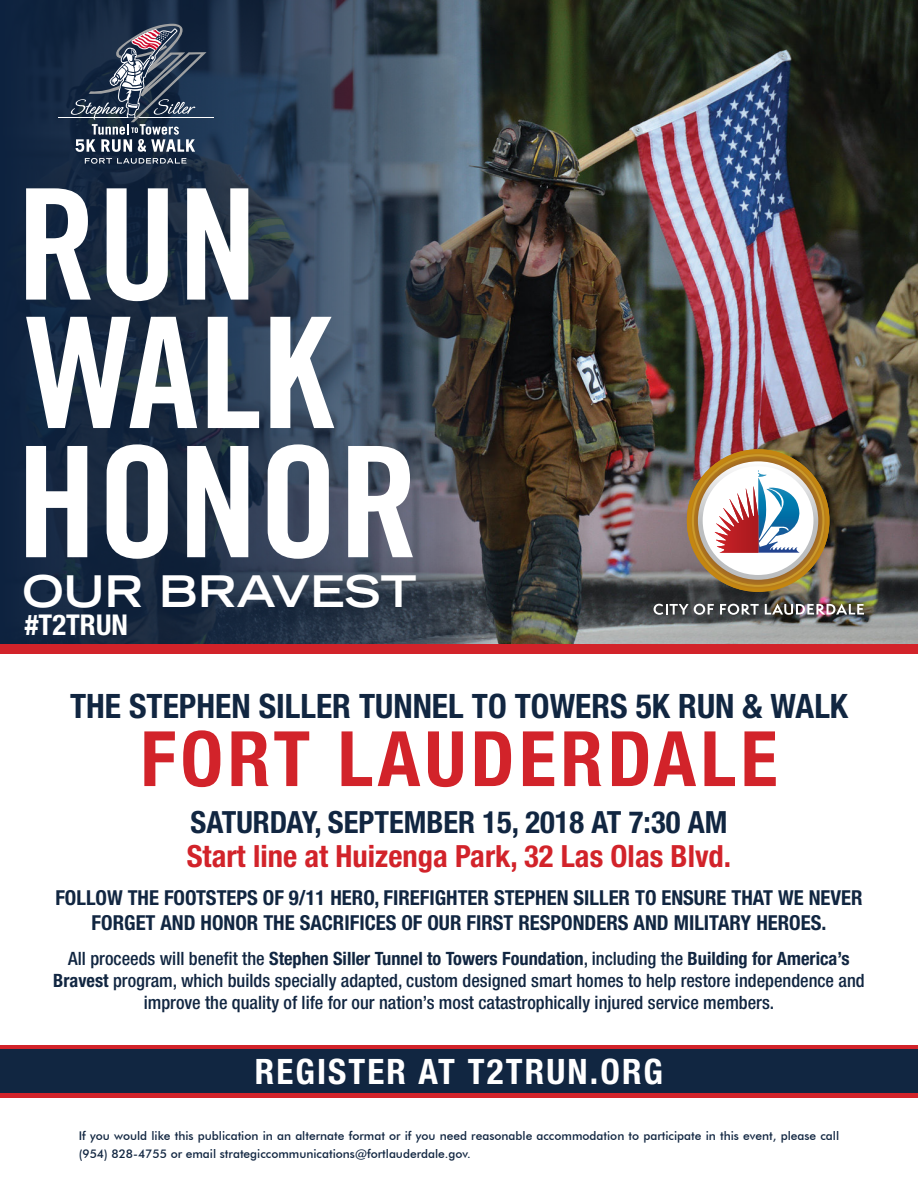
<style>
.page{position:relative;width:918px;height:1188px;background:#fff}
.page>*{position:absolute;margin:0;border:0;box-sizing:border-box;transform-origin:0 0}
.t1{font:700 condensed 76.5px "Helvetica Neue LT Std";letter-spacing:.06em;color:#d2232a}
.t2{font:700 expanded 43.65px "Trade Gothic LT Std";color:#fff}
.t3{font:700 condensed 35.1px "Helvetica Neue LT Std";letter-spacing:.06em;color:#fff}
.t4{font:700 condensed 33.6px "Helvetica Neue LT Std";color:#112641}
.t5{font:700 condensed 30.6px "Helvetica Neue LT Std";color:#d2232a}
.t6{font:700 condensed 30.6px "Helvetica Neue LT Std";color:#112641}
.t7{font:700 condensed 28.65px "Helvetica Neue LT Std";color:#fff}
.t8{font:700 condensed 20.7px "Helvetica Neue LT Std";color:#112641}
.t9{font:500 condensed 18.3px/22px "Helvetica Neue LT Std";color:#112641;text-align:center}
.t10{font:500 12px/18px "Futura BT";color:#112641}
.s1{font-weight:700}
</style>
<div class="page">
<div style="left:0;top:1045px;width:918px;height:52px;background:#d2232a"></div>
<div style="left:0;top:1050px;width:918px;height:43px;background:#112641"></div>
<img style="left:0;top:0;width:918px;height:644px">
<svg style="left:85px;top:158px;width:101px;height:6px"></svg>
<hr style="left:58px;top:117px;width:155px;height:1px;background:#fff">
<svg style="left:71px;top:24px;width:136px;height:128px;background:#455266"></svg>
<svg style="left:26px;top:188px;width:387px;height:371px"></svg>
<img style="left:687px;top:449px;width:142px;height:143px">
<svg style="left:654px;top:604px;width:60px;height:11px"></svg>
<svg style="left:720px;top:604px;width:39px;height:11px"></svg>
<svg style="left:765px;top:603px;width:99px;height:12px"></svg>
<div style="left:0;top:644px;width:918px;height:10px;background:#d2232a"></div>
<p class="t2" style="left:22px;top:562px;width:396px">OUR BRAVEST</p>
<h3 class="t7" style="left:25px;top:608px;width:105px">#T2TRUN</h3>
<p class="t4" style="left:70px;top:685px;width:779px">THE STEPHEN SILLER TUNNEL TO TOWERS 5K RUN &amp; WALK</p>
<p class="t1" style="left:141px;top:713px;width:638px">FORT LAUDERDALE</p>
<p class="t6" style="left:191px;top:804px;width:538px">SATURDAY, SEPTEMBER 15, 2018 AT 7:30 AM</p>
<p class="t5" style="left:187px;top:837px;width:546px">Start line at Huizenga Park, 32 Las Olas Blvd.</p>
<p class="t8" style="left:55px;top:885px;width:809px">FOLLOW THE FOOTSTEPS OF 9/11 HERO, FIREFIGHTER STEPHEN SILLER TO ENSURE THAT WE NEVER</p>
<p class="t8" style="left:92px;top:910px;width:736px">FORGET AND HONOR THE SACRIFICES OF OUR FIRST RESPONDERS AND MILITARY HEROES.</p>
<p class="t9" style="left:53px;top:948px;width:813px">All proceeds will benefit the <span class="s1">Stephen Siller Tunnel to Towers Foundation</span>, including the <span class="s1">Building for America’s<br>Bravest</span> program, which builds specially adapted, custom designed smart homes to help restore independence and improve the quality of life for our nation’s most catastrophically injured service members.</p>
<p class="t3" style="left:255px;top:1050px;width:410px">REGISTER AT T2TRUN.ORG</p>
<p class="t10" style="left:79px;top:1127px;width:762px">If you would like this publication in an alternate format or if you need reasonable accommodation to participate in this event, please call (954) 828-4755 or email strategiccommunications@fortlauderdale.gov.</p>
</div>
